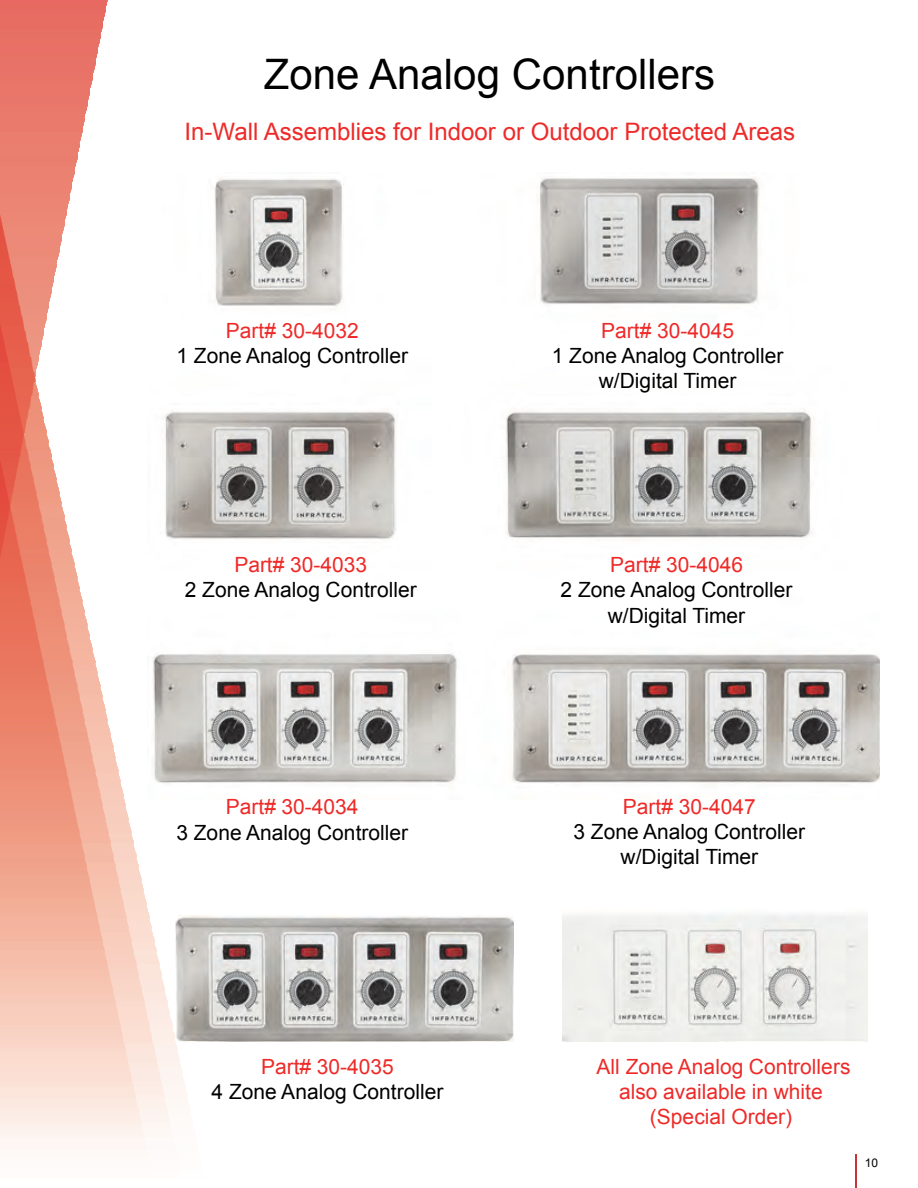
<style>
.page{position:relative;width:918px;height:1188px;background:#fff}
.page>*{position:absolute;margin:0;border:0;box-sizing:border-box;transform-origin:0 0}
.t1{font:42px "Arial";color:#000}
.t2{font:24px "Arial";color:#ee2a28}
.t3{font:21px/25.2px "Arial";color:#000;text-align:center}
.t4{font:21px/25.2px "Arial";color:#ee2a28;text-align:center}
.t5{font:12px "Arial";color:#000}
</style>
<div class="page">
<img style="left:0;top:0;width:107px;height:9px">
<img style="left:0;top:9px;width:105px;height:11px">
<img style="left:0;top:20px;width:103px;height:12px">
<img style="left:0;top:32px;width:101px;height:7px">
<img style="left:0;top:39px;width:99px;height:11px">
<img style="left:0;top:50px;width:97px;height:12px">
<img style="left:0;top:62px;width:95px;height:11px">
<img style="left:0;top:73px;width:93px;height:8px">
<img style="left:0;top:81px;width:91px;height:10px">
<img style="left:0;top:91px;width:89px;height:12px">
<img style="left:0;top:208px;width:67px;height:11px">
<img style="left:0;top:219px;width:65px;height:8px">
<img style="left:0;top:227px;width:63px;height:11px">
<img style="left:0;top:238px;width:61px;height:11px">
<img style="left:0;top:249px;width:59px;height:11px">
<img style="left:0;top:260px;width:57px;height:8px">
<img style="left:0;top:268px;width:55px;height:11px">
<img style="left:0;top:279px;width:53px;height:11px">
<img style="left:0;top:290px;width:51px;height:12px">
<img style="left:0;top:302px;width:49px;height:10px">
<img style="left:0;top:312px;width:47px;height:8px">
<img style="left:0;top:320px;width:45px;height:11px">
<img style="left:0;top:331px;width:43px;height:12px">
<img style="left:0;top:343px;width:41px;height:11px">
<img style="left:0;top:354px;width:39px;height:7px">
<img style="left:0;top:361px;width:37px;height:12px">
<img style="left:0;top:373px;width:205px;height:777px">
<hr style="left:855px;top:1154px;width:2px;height:34px;background:#c83538">
<img style="left:147px;top:177px;width:732px;height:623px">
<img style="left:175px;top:916px;width:338px;height:125px">
<img style="left:563px;top:913px;width:305px;height:128px">
<h1 class="t1" style="left:264px;top:51px;width:453px">Zone Analog Controllers</h1>
<p class="t2" style="left:185px;top:119px;width:612px">In-Wall Assemblies for Indoor or Outdoor Protected Areas</p>
<p class="t4" style="left:226px;top:318px;width:134px">Part# 30-4032</p>
<p class="t3" style="left:176px;top:343px;width:233px">1 Zone Analog Controller</p>
<p class="t4" style="left:234px;top:552px;width:134px">Part# 30-4033</p>
<p class="t3" style="left:185px;top:577px;width:233px">2 Zone Analog Controller</p>
<p class="t4" style="left:226px;top:795px;width:134px">Part# 30-4034</p>
<p class="t3" style="left:176px;top:820px;width:233px">3 Zone Analog Controller</p>
<p class="t4" style="left:601px;top:318px;width:134px">Part# 30-4045</p>
<p class="t3" style="left:552px;top:343px;width:233px">1 Zone Analog Controller w/Digital Timer</p>
<p class="t4" style="left:610px;top:552px;width:134px">Part# 30-4046</p>
<p class="t3" style="left:561px;top:577px;width:233px">2 Zone Analog Controller w/Digital Timer</p>
<p class="t4" style="left:623px;top:794px;width:134px">Part# 30-4047</p>
<p class="t3" style="left:573px;top:819px;width:233px">3 Zone Analog Controller w/Digital Timer</p>
<p class="t4" style="left:261px;top:1054px;width:134px">Part# 30-4035</p>
<p class="t3" style="left:212px;top:1079px;width:233px">4 Zone Analog Controller</p>
<p class="t4" style="left:596px;top:1054px;width:256px">All Zone Analog Controllers also available in white (Special Order)</p>
<p class="t5" style="left:865px;top:1156px;width:15px">10</p>
</div>
